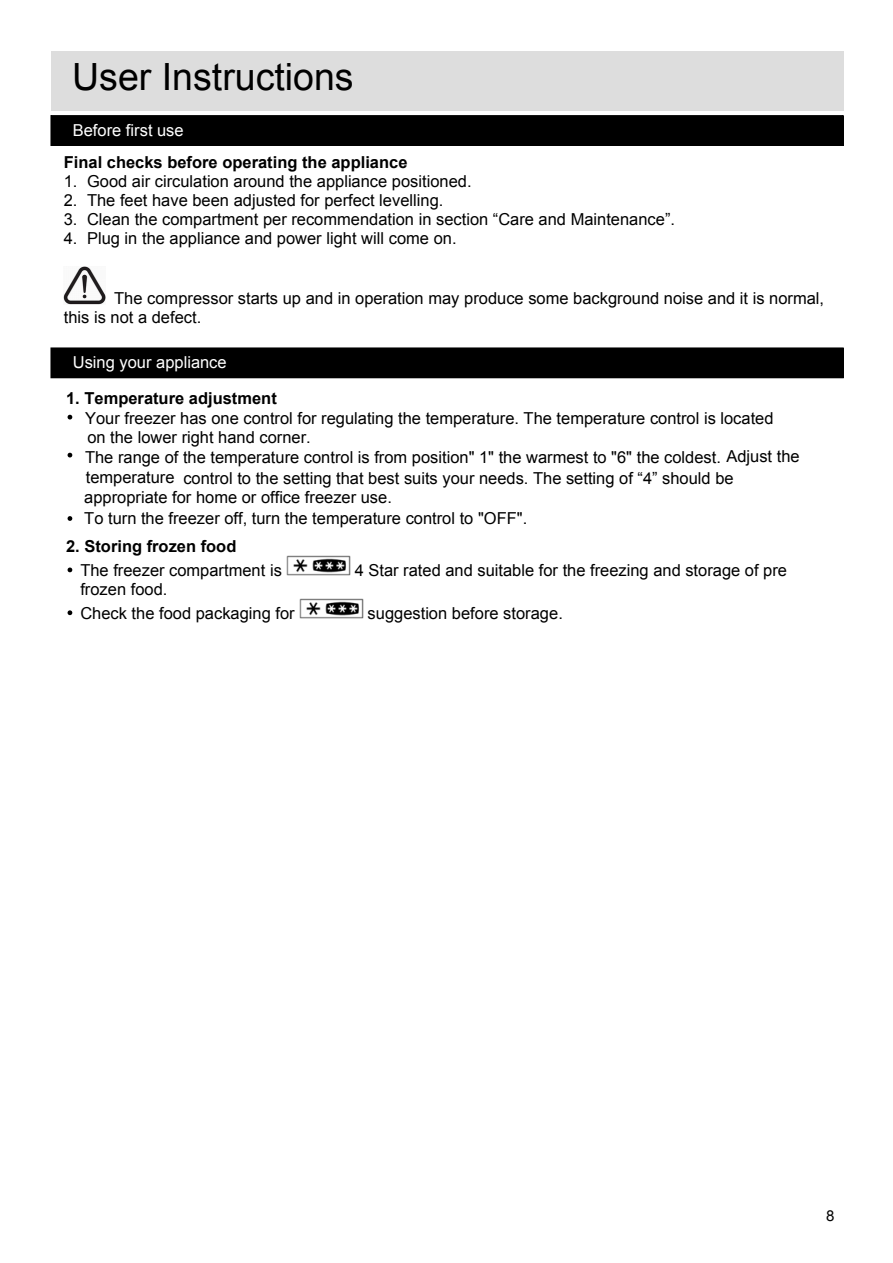
<style>
.page{position:relative;width:893px;height:1263px;background:#fff}
.page>*{position:absolute;margin:0;border:0;box-sizing:border-box;transform-origin:0 0}
.t1{font:37.5px "Arial";color:#000}
.t2{font:16.5px/20px "Arial";color:#000}
.t3{font:700 16.5px "Arial";color:#000}
.t4{font:16.5px "Arial";color:#fff}
.t5{font:15px "Arial";color:#000}
</style>
<div class="page">
<div style="left:51px;top:51px;width:792px;height:60px;background:#ddd"></div>
<div style="left:51px;top:116px;width:792px;height:29px;background:#000"></div>
<div style="left:50px;top:115px;width:794px;height:31px;border:1px solid #000"></div>
<div style="left:51px;top:348px;width:792px;height:30px;background:#000"></div>
<div style="left:50px;top:347px;width:794px;height:31px;border:1px solid #000"></div>
<img style="left:64px;top:266px;width:41px;height:38px">
<svg style="left:68px;top:415px;width:4px;height:5px"></svg>
<svg style="left:68px;top:453px;width:4px;height:4px"></svg>
<svg style="left:68px;top:516px;width:4px;height:5px"></svg>
<svg style="left:68px;top:568px;width:4px;height:4px"></svg>
<img style="left:287px;top:555px;width:63px;height:21px">
<svg style="left:68px;top:610px;width:4px;height:5px"></svg>
<img style="left:300px;top:598px;width:63px;height:21px">
<h1 class="t1" style="left:72px;top:53px;width:283px">User Instructions</h1>
<p class="t4" style="left:73px;top:119px;width:112px">Before first use</p>
<p class="t3" style="left:64px;top:151px;width:345px">Final checks before operating the appliance</p>
<p class="t2" style="left:64px;top:171px;width:409px">1. Good air circulation around the appliance positioned.</p>
<p class="t2" style="left:64px;top:190px;width:381px">2. The feet have been adjusted for perfect levelling.</p>
<p class="t2" style="left:64px;top:209px;width:613px">3. Clean the compartment per recommendation in section “Care and Maintenance”.</p>
<p class="t2" style="left:64px;top:228px;width:394px">4. Plug in the appliance and power light will come on.</p>
<p class="t2" style="left:64px;top:289px;width:762px;line-height:19px;text-indent:50px">The compressor starts up and in operation may produce some background noise and it is normal, this is not a defect.</p>
<p class="t4" style="left:73px;top:352px;width:155px">Using your appliance</p>
<p class="t3" style="left:66px;top:387px;width:212px">1. Temperature adjustment</p>
<p class="t2" style="left:85px;top:408px;width:716px">Your freezer has one control for regulating the temperature. The temperature control is located<br>on the lower right hand corner.<br>The range of the temperature control is from position" 1" the warmest to "6" the coldest. Adjust the temperature control to the setting that best suits your needs. The setting of “4” should be</p>
<p class="t2" style="left:84px;top:487px;width:444px;line-height:21px">appropriate for home or office freezer use.<br>To turn the freezer off, turn the temperature control to "OFF".</p>
<p class="t3" style="left:66px;top:535px;width:172px">2. Storing frozen food</p>
<p class="t2" style="left:80px;top:560px;width:203px">The freezer compartment is</p>
<p class="t2" style="left:355px;top:560px;width:434px">4 Star rated and suitable for the freezing and storage of pre</p>
<p class="t2" style="left:80px;top:577px;width:216px;line-height:24px">frozen food.<br>Check the food packaging for</p>
<p class="t2" style="left:368px;top:603px;width:197px">suggestion before storage.</p>
<p class="t5" style="left:826px;top:1206px;width:10px">8</p>
</div>
